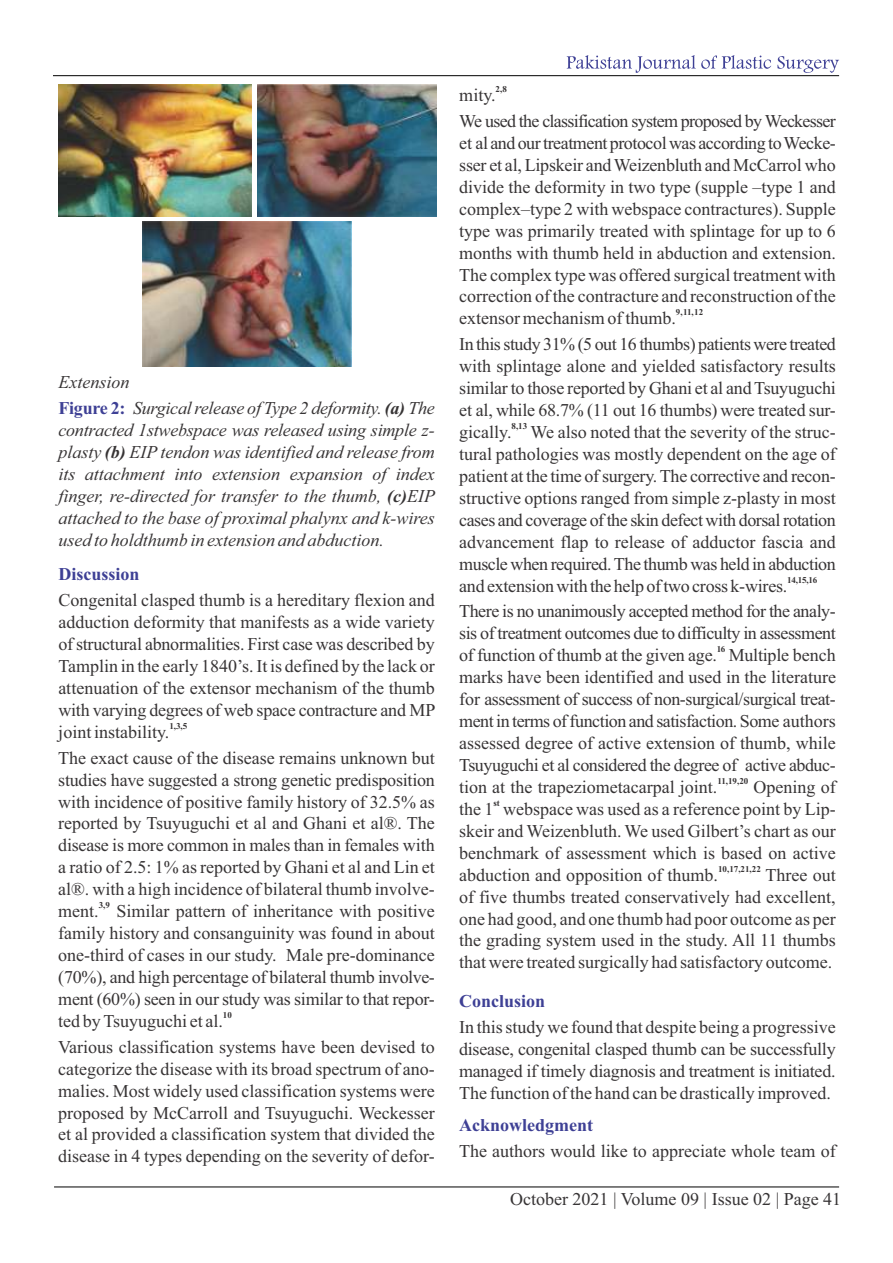
<style>
.page{position:relative;width:893px;height:1263px;background:#fff}
.page>*{position:absolute;margin:0;border:0;box-sizing:border-box;transform-origin:0 0}
.t1{font:18px/21.9px "Times New Roman";color:#373435;text-align:justify}
.t2{font:italic 18px/21.9px "Times New Roman";color:#373435}
.t3{font:18px/26px "Times New Roman";letter-spacing:-.025em;color:#373435}
.t4{font:18px/26px "Times New Roman";letter-spacing:-.02em;color:#373435}
.t5{font:18px/26px "Times New Roman";letter-spacing:-.04em;color:#373435}
.t6{font:700 18px "Times New Roman";color:#3e4095}
.t7{font:700 9px "Times New Roman";color:#373435}
.s1{font-weight:700;font-style:normal;color:#3e4095}
.s2{font-weight:700}
</style>
<div class="page">
<hr style="left:54px;top:1186px;width:785px;height:1px;background:#000">
<hr style="left:53px;top:75px;width:786px;height:1px;background:#000">
<svg style="left:567px;top:55px;width:272px;height:18px"></svg>
<img style="left:58px;top:85px;width:193px;height:131px">
<img style="left:258px;top:85px;width:178px;height:132px">
<img style="left:143px;top:221px;width:209px;height:145px">
<p class="t2" style="left:58px;top:371px;width:378px;line-height:26px">Extension<br><span class="s1">Figure 2:</span> Surgical release of Type 2 deformity. <span class="s2">(a)</span> The</p>
<p class="t2" style="left:58px;top:421px;width:378px;text-align:justify">contracted 1stwebspace was released using simple z&shy;plasty <span class="s2">(b)</span> EIP tendon was identified and release from its attachment into extension expansion of index finger, re-directed for transfer to the thumb, <span class="s2">(c)</span>EIP attached to the base of proximal phalynx and k-wires used to holdthumb in extension and abduction.</p>
<p class="t6" style="left:58px;top:568px;width:83px">Discussion</p>
<p class="t1" style="left:58px;top:591px;width:379px">Congenital clasped thumb is a hereditary flexion and adduction deformity that manifests as a wide variety of structural abnormalities. First case was described by Tamplin in the early 1840’s. It is defined by the lack or attenuation of the extensor mechanism of the thumb with varying degrees of web space contracture and MP</p>
<p class="t7" style="left:169px;top:723px;width:19px">1,3,5</p>
<p class="t1" style="left:58px;top:720px;width:378px;line-height:26px">joint instability.<br>The exact cause of the disease remains unknown but</p>
<p class="t1" style="left:58px;top:770px;width:378px">studies have suggested a strong genetic predisposition with incidence of positive family history of 32.5% as reported by Tsuyuguchi et al and Ghani et al®. The disease is more common in males than in females with a ratio of 2.5: 1% as reported by Ghani et al and Lin et al®. with a high incidence of bilateral thumb involve-</p>
<p class="t7" style="left:99px;top:902px;width:13px">3,9</p>
<p class="t1" style="left:58px;top:902px;width:378px">ment. Similar pattern of inheritance with positive family history and consanguinity was found in about one-third of cases in our study. Male pre-dominance (70%), and high percentage of bilateral thumb involve&shy;ment (60%) seen in our study was similar to that repor-</p>
<p class="t7" style="left:223px;top:1012px;width:10px">10</p>
<p class="t1" style="left:58px;top:1009px;width:378px;line-height:26px">ted by Tsuyuguchi et al.<br>Various classification systems have been devised to</p>
<p class="t1" style="left:58px;top:1059px;width:378px">categorize the disease with its broad spectrum of ano&shy;malies. Most widely used classification systems were proposed by McCarroll and Tsuyuguchi. Weckesser et al provided a classification system that divided the disease in 4 types depending on the severity of defor-</p>
<p class="t7" style="left:496px;top:86px;width:13px">2,8</p>
<p class="t5" style="left:459px;top:84px;width:378px">mity.<br>We used the classification system proposed by Weckesser</p>
<p class="t1" style="left:459px;top:134px;width:378px">et al and ourtreatment protocolwas according toWecke&shy;sser et al, Lipskeir andWeizenbluth and McCarrol who divide the deformity in two type (supple –type 1 and complex–type 2 with webspace contractures). Supple type was primarily treated with splintage for up to 6 months with thumb held in abduction and extension.<br>The complex type was offered surgical treatment with correction of the contracture and reconstruction of the</p>
<p class="t7" style="left:676px;top:309px;width:29px">9, 11, 12</p>
<p class="t3" style="left:459px;top:307px;width:378px">extensor mechanism of thumb.<br>In this study 31% (5 out 16 thumbs) patients were treated</p>
<p class="t1" style="left:459px;top:357px;width:378px">with splintage alone and yielded satisfactory results similar to those reported by Ghani et al andTsuyuguchi et al, while 68.7% (11 out 16 thumbs) were treated sur-</p>
<p class="t7" style="left:512px;top:423px;width:17px">8,13</p>
<p class="t1" style="left:459px;top:423px;width:378px">gically. We also noted that the severity of the struc&shy;tural pathologies was mostly dependent on the age of patient at the time of surgery.The corrective and recon&shy;structive options ranged from simple z-plasty in most cases and coverage ofthe skin defect with dorsal rotation advancement flap to release of adductor fascia and muscle when required.The thumb was held in abduction</p>
<p class="t7" style="left:787px;top:576px;width:31px">14,15,16</p>
<p class="t4" style="left:459px;top:574px;width:378px">andextensionwiththehelpoftwocross k-wires.<br>There is no unanimously accepted method for the analy-</p>
<p class="t3" style="left:459px;top:622px;width:378px">sis of treatment outcomes due to difficulty in assessment</p>
<p class="t7" style="left:717px;top:646px;width:10px">16</p>
<p class="t1" style="left:459px;top:646px;width:378px">of function of thumb at the given age. Multiple bench marks have been identified and used in the literature for assessment of success of non-surgical/surgical treat&shy;ment in terms of function and satisfaction. Some authors assessed degree of active extension of thumb, while Tsuyuguchi et al considered the degree of active abduc-</p>
<p class="t7" style="left:717px;top:778px;width:33px">11,19,20</p>
<p class="t1" style="left:459px;top:778px;width:260px">tion at the trapeziometacarpal joint.</p>
<p class="t1" style="left:753px;top:778px;width:84px">Opening of</p>
<p class="t7" style="left:493px;top:800px;width:8px">st</p>
<p class="t1" style="left:459px;top:799px;width:378px">the 1 webspace was used as a reference point by Lip&shy;skeir and Weizenbluth. We used Gilbert’s chart as our benchmark of assessment which is based on active</p>
<p class="t7" style="left:718px;top:865px;width:44px">10,17,21,22</p>
<p class="t1" style="left:459px;top:865px;width:378px;text-indent:306px">Three out of five thumbs treated conservatively had excellent, one had good, and one thumb had poor outcome as per the grading system used in the study. All 11 thumbs that were treated surgically had satisfactory outcome.</p>
<p class="t6" style="left:459px;top:995px;width:88px">Conclusion</p>
<p class="t1" style="left:459px;top:1018px;width:378px">In this study we found that despite being a progressive disease, congenital clasped thumb can be successfully managed if timely diagnosis and treatment is initiated.<br>The function of the hand can be drastically improved.</p>
<p class="t6" style="left:459px;top:1119px;width:135px">Acknowledgment</p>
<p class="t1" style="left:459px;top:1142px;width:378px">The authors would like to appreciate whole team of</p>
<p class="t1" style="left:510px;top:1190px;width:333px">October 2021 | Volume 09 | Issue 02 | Page 41</p>
<p class="t1" style="left:459px;top:865px;width:260px">abduction and opposition of thumb.</p>
</div>
